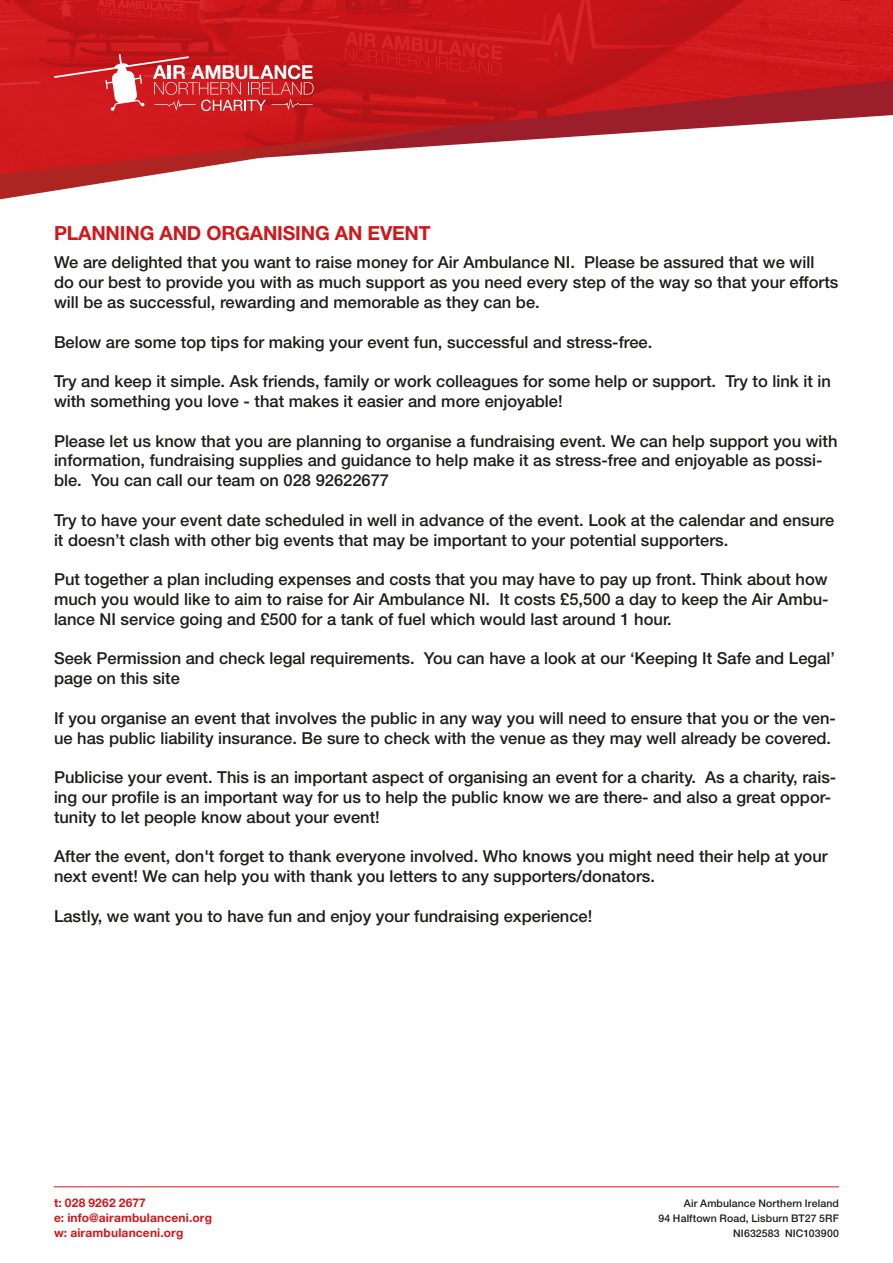
<style>
.page{position:relative;width:893px;height:1263px;background:#fff}
.page>*{position:absolute;margin:0;border:0;box-sizing:border-box;transform-origin:0 0}
.body_text{font:700 19.5px "Helvetica Neue LT Std";letter-spacing:-.01em;color:#cf181c}
.body_text-2{font:500 16.5px/19.8px "Helvetica Neue LT Std";color:#1d1d1b}
.t1{font:700 12px "Helvetica Neue LT Std";letter-spacing:.015em;color:#cf181c}
.t2{font:500 10.5px "Helvetica Neue LT Std";letter-spacing:.01em;color:#1d1d1b}
</style>
<div class="page">
<hr style="left:54px;top:1186px;width:785px;height:1px;background:#cf181c">
<svg style="left:0;top:174px;width:159px;height:25px"></svg>
<img style="left:0;top:0;width:893px;height:174px">
<svg style="left:54px;top:54px;width:259px;height:57px;background:#d44447"></svg>
<p class="body_text" style="left:54px;top:221px;width:378px">PLANNING AND ORGANISING AN EVENT</p>
<p class="body_text-2" style="left:54px;top:252px;width:786px">We are delighted that you want to raise money for Air Ambulance NI. Please be assured that we will<br>do our best to provide you with as much support as you need every step of the way so that your efforts will be as successful, rewarding and memorable as they can be.</p>
<p class="body_text-2" style="left:54px;top:332px;width:600px">Below are some top tips for making your event fun, successful and stress-free.</p>
<p class="body_text-2" style="left:54px;top:371px;width:778px">Try and keep it simple. Ask friends, family or work colleagues for some help or support. Try to link it in with something you love - that makes it easier and more enjoyable!</p>
<p class="body_text-2" style="left:54px;top:431px;width:785px">Please let us know that you are planning to organise a fundraising event. We can help support you with information, fundraising supplies and guidance to help make it as stress-free and enjoyable as possi&shy;ble. You can call our team on 028 92622677</p>
<p class="body_text-2" style="left:54px;top:510px;width:782px">Try to have your event date scheduled in well in advance of the event. Look at the calendar and ensure it doesn’t clash with other big events that may be important to your potential supporters.</p>
<p class="body_text-2" style="left:54px;top:569px;width:776px;text-align:justify">Put together a plan including expenses and costs that you may have to pay up front. Think about how much you would like to aim to raise for Air Ambulance NI. It costs £5,500 a day to keep the Air Ambu&shy;lance NI service going and £500 for a tank of fuel which would last around 1 hour.</p>
<p class="body_text-2" style="left:54px;top:648px;width:783px">Seek Permission and check legal requirements. You can have a look at our ‘Keeping It Safe and Legal’ page on this site</p>
<p class="body_text-2" style="left:54px;top:708px;width:783px">If you organise an event that involves the public in any way you will need to ensure that you or the ven&shy;ue has public liability insurance. Be sure to check with the venue as they may well already be covered.</p>
<p class="body_text-2" style="left:54px;top:767px;width:784px">Publicise your event. This is an important aspect of organising an event for a charity. As a charity, rais&shy;ing our profile is an important way for us to help the public know we are there- and also a great oppor&shy;tunity to let people know about your event!</p>
<p class="body_text-2" style="left:54px;top:846px;width:775px">After the event, don't forget to thank everyone involved. Who knows you might need their help at your next event! We can help you with thank you letters to any supporters/donators.</p>
<p class="body_text-2" style="left:54px;top:906px;width:540px">Lastly, we want you to have fun and enjoy your fundraising experience!</p>
<p class="t1" style="left:54px;top:1195px;width:93px">t: 028 9262 2677</p>
<p class="t1" style="left:54px;top:1210px;width:160px">e: info@airambulanceni.org</p>
<p class="t1" style="left:54px;top:1225px;width:131px">w: airambulanceni.org</p>
<p class="t2" style="left:684px;top:1197px;width:157px">Air Ambulance Northern Ireland</p>
<p class="t2" style="left:658px;top:1212px;width:182px">94 Halftown Road, Lisburn BT27 5RF</p>
<p class="t2" style="left:733px;top:1227px;width:107px">NI632583 NIC103900</p>
</div>
